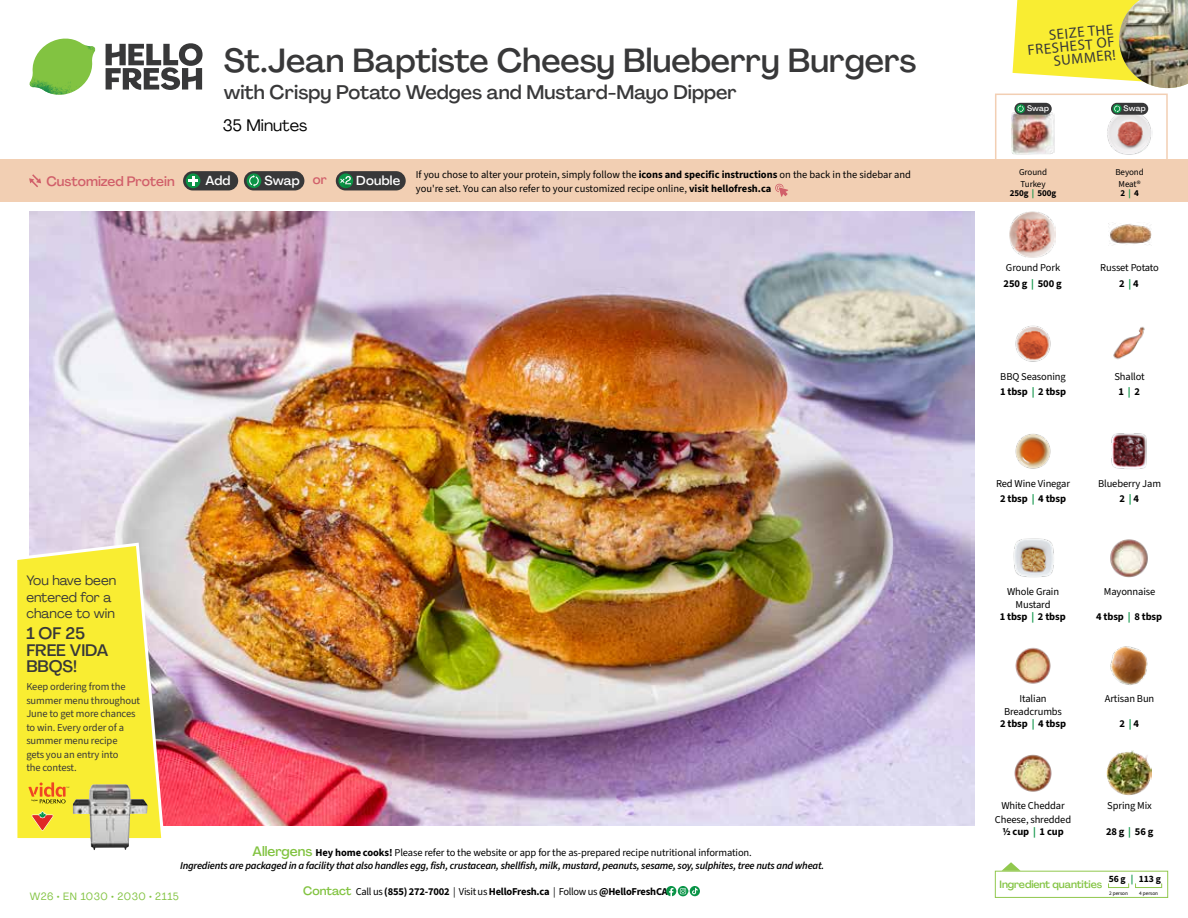
<style>
.page{position:relative;width:1188px;height:918px;background:#fff}
.page>*{position:absolute;margin:0;border:0;box-sizing:border-box;transform-origin:0 0}
.t1{font:500 33px "Agrandir";color:#383839}
.t2{font:500 19.5px "Agrandir";color:#383839}
.t3{font:500 16.5px/16.5px "Agrandir";color:#383839}
.t4{font:16.5px "Agrandir";color:#000}
.t5{font:14.7px/12.9px "Myriad Pro";color:#383839;text-align:right}
.t6{font:13.5px/16.5px "Agrandir";color:#383839}
.t7{font:500 13.5px "Agrandir";color:#d15f6a}
.t8{font:500 12.9px "Agrandir";letter-spacing:.015em;color:#fff}
.t9{font:10.5px/14.9px "Source Sans 3";letter-spacing:-.01em;color:#000;text-align:center}
.t10{font:italic 600 10.5px/13.5px "Source Sans 3";letter-spacing:-.02em;color:#000;text-align:center}
.t11{font:10.5px/13.5px "Source Sans 3";letter-spacing:-.01em;color:#383839}
.t12{font:700 10.5px "Source Sans 3";letter-spacing:-.02em;color:#000}
.t13{font:500 10.5px "Agrandir";letter-spacing:-.01em;color:#82c341}
.t14{font:10.5px "Agrandir";letter-spacing:.05em;color:#82c341}
.t15{font:700 9.6px "Source Sans 3";color:#000}
.t16{font:9px/11.6px "Source Sans 3";letter-spacing:-.01em;color:#000;text-align:center}
.t17{font:700 9px "Source Sans 3";letter-spacing:-.01em;color:#000}
.t18{font:500 7.95px "Agrandir";letter-spacing:.01em;color:#fff}
.t19{font:5.25px "Source Sans 3";letter-spacing:-.01em;color:#000}
.s1{color:#d15f6a}
.s2{color:#0b9446}
.s3{font-weight:700}
.s4{font-weight:700;color:#0b9446}
.s5{font-family:"Agrandir";font-weight:500;font-style:normal;font-size:13.5px;color:#82c341}
.s6{font-weight:700;font-style:normal}
.s7{font-weight:400;font-style:normal}
.s8{font-family:"Agrandir";font-weight:500;font-size:12px;color:#82c341}
.s9{font-weight:400}
</style>
<div class="page">
<svg style="left:106px;top:43px;width:97px;height:47px"></svg>
<svg style="left:34px;top:39px;width:59px;height:38px"></svg>
<img style="left:65px;top:39px;width:30px;height:25px">
<img style="left:33px;top:60px;width:56px;height:10px">
<img style="left:29px;top:64px;width:58px;height:31px">
<img style="left:64px;top:70px;width:25px;height:24px">
<img style="left:30px;top:211px;width:945px;height:615px">
<svg style="left:29px;top:541px;width:137px;height:302px"></svg>
<svg style="left:17px;top:544px;width:146px;height:296px"></svg>
<svg style="left:1013px;top:0;width:106px;height:80px"></svg>
<img style="left:1119px;top:0;width:69px;height:88px">
<svg style="left:690px;top:886px;width:10px;height:10px"></svg>
<svg style="left:666px;top:886px;width:32px;height:10px"></svg>
<svg style="left:1002px;top:862px;width:19px;height:9px"></svg>
<div style="left:995px;top:871px;width:173px;height:27px;border:1px solid #91c84e"></div>
<div style="left:1108px;top:883px;width:21px;height:5px;border:1px solid #91c84e"></div>
<div style="left:1135px;top:883px;width:27px;height:5px;border:1px solid #91c84e"></div>
<img style="left:1015px;top:325px;width:36px;height:37px">
<img style="left:1113px;top:326px;width:32px;height:34px">
<img style="left:1015px;top:433px;width:36px;height:36px">
<img style="left:1111px;top:433px;width:36px;height:36px">
<img style="left:1013px;top:538px;width:41px;height:40px">
<img style="left:1110px;top:539px;width:38px;height:39px">
<img style="left:1015px;top:647px;width:36px;height:37px">
<img style="left:1014px;top:754px;width:38px;height:38px">
<img style="left:1106px;top:750px;width:46px;height:46px">
<img style="left:1108px;top:222px;width:44px;height:24px">
<img style="left:1010px;top:212px;width:45px;height:45px">
<img style="left:1110px;top:646px;width:38px;height:39px">
<div style="left:0;top:160px;width:1188px;height:42px;background:#f2cfb3"></div>
<svg style="left:29px;top:174px;width:12px;height:13px"></svg>
<div style="left:336px;top:171px;width:70px;height:19px;background:#383839;border-radius:10px"></div>
<svg style="left:338px;top:173px;width:15px;height:15px"></svg>
<div style="left:341px;top:180px;width:11px;height:11px;background:#000;opacity:.35"></div>
<svg style="left:339px;top:176px;width:12px;height:8px"></svg>
<div style="left:244px;top:171px;width:60px;height:19px;background:#383839;border-radius:10px"></div>
<div style="left:247px;top:173px;width:14px;height:15px;background:#0b9446;border-radius:50%"></div>
<svg style="left:249px;top:175px;width:10px;height:12px"></svg>
<div style="left:183px;top:171px;width:55px;height:19px;background:#383839;border-radius:10px"></div>
<div style="left:186px;top:173px;width:14px;height:15px;background:#0b9446;border-radius:50%"></div>
<svg style="left:188px;top:176px;width:10px;height:10px"></svg>
<svg style="left:775px;top:183px;width:13px;height:14px"></svg>
<div style="left:995px;top:94px;width:173px;height:69px;border:2px solid #f2cfb3"></div>
<img style="left:1107px;top:111px;width:45px;height:44px">
<img style="left:1011px;top:112px;width:44px;height:43px">
<div style="left:1111px;top:103px;width:37px;height:12px;background:#383839;border-radius:6px"></div>
<svg style="left:1113px;top:104px;width:9px;height:9px"></svg>
<svg style="left:1114px;top:105px;width:6px;height:7px"></svg>
<div style="left:1014px;top:103px;width:38px;height:12px;background:#383839;border-radius:6px"></div>
<svg style="left:1016px;top:104px;width:9px;height:9px"></svg>
<svg style="left:1018px;top:105px;width:6px;height:7px"></svg>
<h1 class="t1" style="left:224px;top:40px;width:694px">St.Jean Baptiste Cheesy Blueberry Burgers</h1>
<h2 class="t2" style="left:224px;top:80px;width:514px">with Crispy Potato Wedges and Mustard-Mayo Dipper</h2>
<h3 class="t4" style="left:223px;top:115px;width:86px">35 Minutes</h3>
<h3 class="t5" style="left:1026px;top:30px;width:89px;rotate:-5deg">SEIZE THE<br>FRESHEST OF<br>SUMMER!</h3>
<p class="t18" style="left:1027px;top:104px;width:24px">Swap</p>
<p class="t18" style="left:1124px;top:104px;width:24px">Swap</p>
<p class="t7" style="left:46px;top:173px;width:130px">Customized Protein</p>
<p class="t8" style="left:205px;top:172px;width:27px">Add</p>
<p class="t8" style="left:264px;top:172px;width:64px">Swap <span class="s1">or</span></p>
<p class="t8" style="left:356px;top:172px;width:45px">Double</p>
<p class="t16" style="left:1115px;top:166px;width:30px">Beyond<br>Meat®</p>
<p class="t17" style="left:1120px;top:187px;width:20px">2 <span class="s2">|</span> 4</p>
<p class="t16" style="left:1019px;top:166px;width:29px;text-align:left">Ground<br>Turkey</p>
<p class="t17" style="left:1010px;top:187px;width:48px">250g <span class="s2">|</span> 500g</p>
<p class="t9" style="left:416px;top:168px;width:497px;line-height:13.5px;text-align:left">If you chose to alter your protein, simply follow the <span class="s3">icons and specific instructions</span> on the back in the sidebar and you're set. You can also refer to your customized recipe online, <span class="s3">visit hellofresh.ca</span></p>
<p class="t9" style="left:1004px;top:259px;width:60px;line-height:16.4px;text-align:left">Ground Pork<br><span class="s3">250 g</span> <span class="s4">|</span> <span class="s3">500 g</span></p>
<p class="t9" style="left:1100px;top:259px;width:60px;line-height:16.4px">Russet Potato<br><span class="s3">2</span> <span class="s4">|</span> <span class="s3">4</span></p>
<p class="t9" style="left:1000px;top:369px;width:67px;text-align:left">BBQ Seasoning<br><span class="s3">1 tbsp</span> <span class="s4">|</span> <span class="s3">2 tbsp</span></p>
<p class="t9" style="left:1114px;top:369px;width:32px">Shallot<br><span class="s3">1</span> <span class="s4">|</span> <span class="s3">2</span></p>
<p class="t6" style="left:26px;top:572px;width:91px">You have been entered for a chance to win</p>
<h3 class="t3" style="left:26px;top:625px;width:83px">1 OF 25<br>FREE VIDA<br>BBQS!</h3>
<p class="t11" style="left:26px;top:680px;width:115px">Keep ordering from the summer menu throughout<br>June to get more chances to win. Every order of a summer menu recipe<br>gets you an entry into<br>the contest.</p>
<p class="t10" style="left:180px;top:845px;width:646px"><span class="s5">Allergens</span> <span class="s6">Hey home cooks!</span> <span class="s7">Please refer to the website or app for the as-prepared recipe nutritional information.<br></span>Ingredients are packaged in a facility that also handles egg, fish, crustacean, shellfish, milk, mustard, peanuts, sesame, soy, sulphites, tree nuts and wheat.</p>
<p class="t14" style="left:30px;top:890px;width:151px">W26 • EN 1030 • 2030 • 2115</p>
<p class="t12" style="left:303px;top:885px;width:366px"><span class="s8">Contact</span> <span class="s9">Call us</span> (855) 272-7002 <span class="s9">| Visit us</span> HelloFresh.ca <span class="s9">| Follow us</span> @HelloFreshCA</p>
<p class="t9" style="left:996px;top:476px;width:76px">Red Wine Vinegar<br><span class="s3">2 tbsp</span> <span class="s4">|</span> <span class="s3">4 tbsp</span></p>
<p class="t9" style="left:1098px;top:476px;width:65px">Blueberry Jam<br><span class="s3">2</span> <span class="s4">|</span> <span class="s3">4</span></p>
<p class="t9" style="left:1007px;top:584px;width:54px;line-height:13.5px">Whole Grain<br>Mustard</p>
<p class="t12" style="left:1000px;top:610px;width:67px">1 tbsp <span class="s2">|</span> 2 tbsp</p>
<p class="t9" style="left:1104px;top:584px;width:53px">Mayonnaise</p>
<p class="t12" style="left:1096px;top:610px;width:67px">4 tbsp <span class="s2">|</span> 8 tbsp</p>
<p class="t9" style="left:1004px;top:692px;width:59px;line-height:13.5px">Italian<br>Breadcrumbs</p>
<p class="t12" style="left:1000px;top:717px;width:67px">2 tbsp <span class="s2">|</span> 4 tbsp</p>
<p class="t9" style="left:995px;top:799px;width:78px;line-height:13.5px">White Cheddar<br>Cheese, shredded</p>
<p class="t12" style="left:1002px;top:824px;width:63px">1/2 cup <span class="s2">|</span> 1 cup</p>
<p class="t9" style="left:1105px;top:691px;width:51px">Artisan Bun</p>
<p class="t12" style="left:1119px;top:717px;width:21px">2 <span class="s2">|</span> 4</p>
<p class="t9" style="left:1107px;top:798px;width:46px">Spring Mix</p>
<p class="t12" style="left:1106px;top:824px;width:49px">28 g <span class="s2">|</span> 56 g</p>
<p class="t15" style="left:1109px;top:872px;width:54px">56 g <span class="s2">|</span> 113 g</p>
<p class="t19" style="left:1109px;top:890px;width:20px">2 person</p>
<p class="t19" style="left:1139px;top:890px;width:20px">4 person</p>
<p class="t13" style="left:1000px;top:878px;width:104px">Ingredient quantities</p>
</div>
